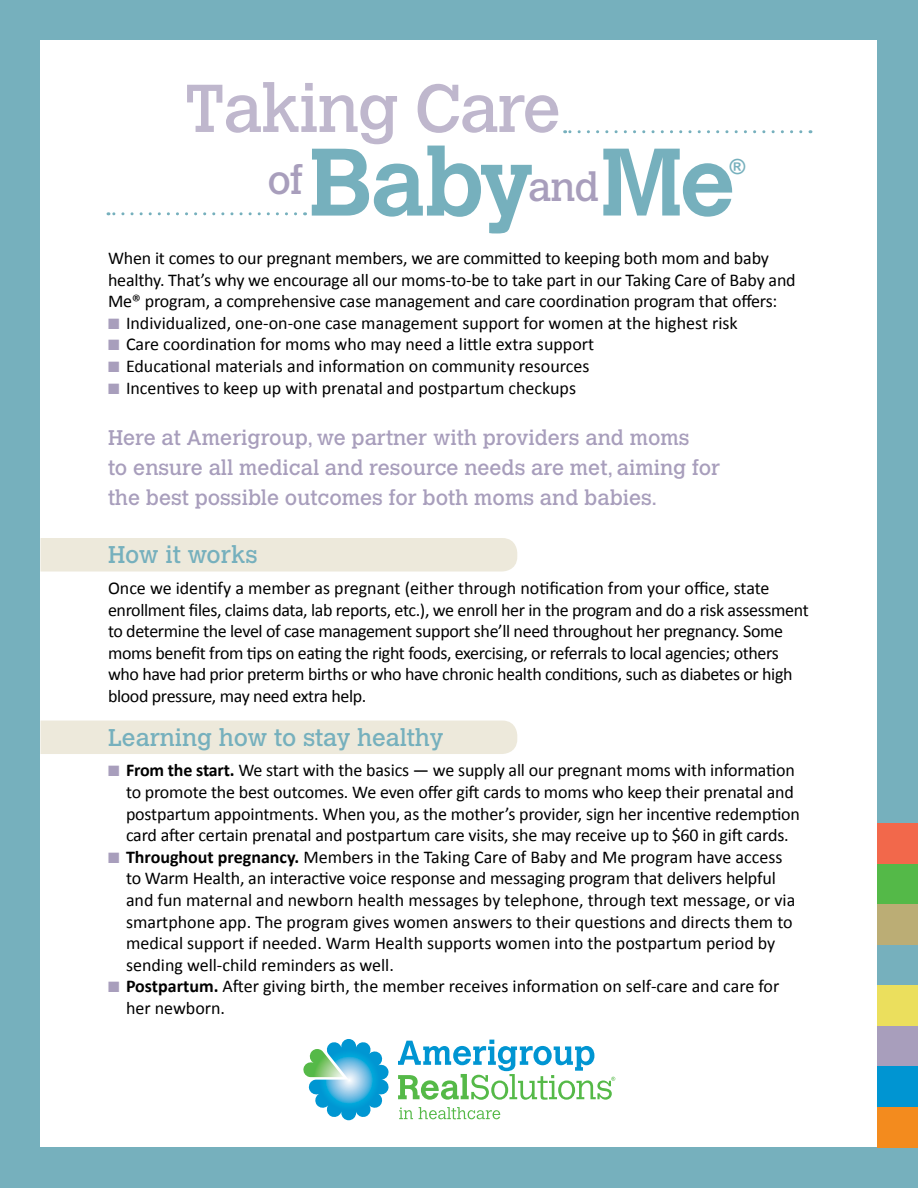
<style>
.page{position:relative;width:918px;height:1188px;background:#76b0bd}
.page>*{position:absolute;margin:0;border:0;box-sizing:border-box;transform-origin:0 0}
.t1{font:700 94.8px "Calvert MT Std";letter-spacing:-.025em;color:#76b0bd}
.t2{font:66.9px "Calvert MT Std";letter-spacing:-.025em;color:#bfb7cd}
.t3{font:39.9px "Calvert MT Std";color:#a89ebc}
.t4{font:24px "Calvert MT Std";color:#76b0bd}
.t5{font:21px/30px "Calvert MT Std";color:#a89ebc}
.t6{font:700 21px "Calvert MT Std";color:#76b0bd}
.t7{font:18px/21.6px "Calibri";letter-spacing:-.01em;color:#000}
.s1{color:#a89ebc}
.s2{font-weight:700}
</style>
<div class="page">
<div style="left:40px;top:40px;width:838px;height:1108px;background:#fff"></div>
<div style="left:878px;top:824px;width:40px;height:40px;background:#f2684b"></div>
<div style="left:878px;top:864px;width:40px;height:40px;background:#54b948"></div>
<div style="left:878px;top:904px;width:40px;height:41px;background:#bbad75"></div>
<div style="left:878px;top:986px;width:40px;height:40px;background:#ebdf5d"></div>
<div style="left:878px;top:1026px;width:40px;height:40px;background:#a89ebc"></div>
<div style="left:878px;top:1066px;width:40px;height:41px;background:#0095d2"></div>
<div style="left:878px;top:1107px;width:40px;height:41px;background:#f38b1e"></div>
<div style="left:40px;top:538px;width:477px;height:34px;background:#ede9db"></div>
<div style="left:40px;top:721px;width:477px;height:33px;background:#ede9db"></div>
<svg style="left:108px;top:212px;width:188px;height:3px"></svg>
<svg style="left:565px;top:130px;width:236px;height:3px"></svg>
<svg style="left:399px;top:1108px;width:14px;height:11px"></svg>
<svg style="left:419px;top:1107px;width:81px;height:12px"></svg>
<svg style="left:303px;top:1039px;width:86px;height:81px"></svg>
<svg style="left:398px;top:1040px;width:217px;height:60px"></svg>
<h2 class="t2" style="left:185px;top:70px;width:378px">Taking Care</h2>
<h1 class="t1" style="left:309px;top:122px;width:226px">Baby</h1>
<h1 class="t1" style="left:601px;top:122px;width:136px">Me</h1>
<p class="t6" style="left:730px;top:153px;width:17px">®</p>
<h3 class="t3" style="left:268px;top:157px;width:37px">of</h3>
<h3 class="t3" style="left:528px;top:164px;width:73px">and</h3>
<p class="t7" style="left:108px;top:247px;width:689px">When it comes to our pregnant members, we are committed to keeping both mom and baby healthy. That’s why we encourage all our moms-to-be to take part in our Taking Care of Baby and<br>Me® program, a comprehensive case management and care coordination program that offers:</p>
<p class="t7" style="left:108px;top:312px;width:631px"><span class="s1">■</span> Individualized, one-on-one case management support for women at the highest risk</p>
<p class="t7" style="left:108px;top:334px;width:488px"><span class="s1">■</span> Care coordination for moms who may need a little extra support</p>
<p class="t7" style="left:108px;top:355px;width:483px"><span class="s1">■</span> Educational materials and information on community resources</p>
<p class="t7" style="left:108px;top:377px;width:470px"><span class="s1">■</span> Incentives to keep up with prenatal and postpartum checkups</p>
<p class="t5" style="left:108px;top:423px;width:614px">Here at Amerigroup, we partner with providers and moms<br>to ensure all medical and resource needs are met, aiming for the best possible outcomes for both moms and babies.</p>
<h3 class="t4" style="left:108px;top:541px;width:151px">How it works</h3>
<p class="t7" style="left:108px;top:577px;width:702px">Once we identify a member as pregnant (either through notification from your office, state enrollment files, claims data, lab reports, etc.), we enroll her in the program and do a risk assessment to determine the level of case management support she’ll need throughout her pregnancy. Some moms benefit from tips on eating the right foods, exercising, or referrals to local agencies; others who have had prior preterm births or who have chronic health conditions, such as diabetes or high blood pressure, may need extra help.</p>
<h3 class="t4" style="left:108px;top:724px;width:337px">Learning how to stay healthy</h3>
<p class="t7" style="left:126px;top:760px;width:675px;text-indent:-18px"><span class="s1">■</span> <span class="s2">From the start.</span> We start with the basics — we supply all our pregnant moms with information to promote the best outcomes. We even offer gift cards to moms who keep their prenatal and postpartum appointments. When you, as the mother’s provider, sign her incentive redemption card after certain prenatal and postpartum care visits, she may receive up to $60 in gift cards.</p>
<p class="t7" style="left:126px;top:846px;width:671px;text-indent:-18px"><span class="s1">■</span> <span class="s2">Throughout pregnancy.</span> Members in the Taking Care of Baby and Me program have access to Warm Health, an interactive voice response and messaging program that delivers helpful and fun maternal and newborn health messages by telephone, through text message, or via smartphone app. The program gives women answers to their questions and directs them to medical support if needed. Warm Health supports women into the postpartum period by sending well-child reminders as well.</p>
<p class="t7" style="left:126px;top:976px;width:655px;text-indent:-18px"><span class="s1">■</span> <span class="s2">Postpartum.</span> After giving birth, the member receives information on self-care and care for her newborn.</p>
</div>
